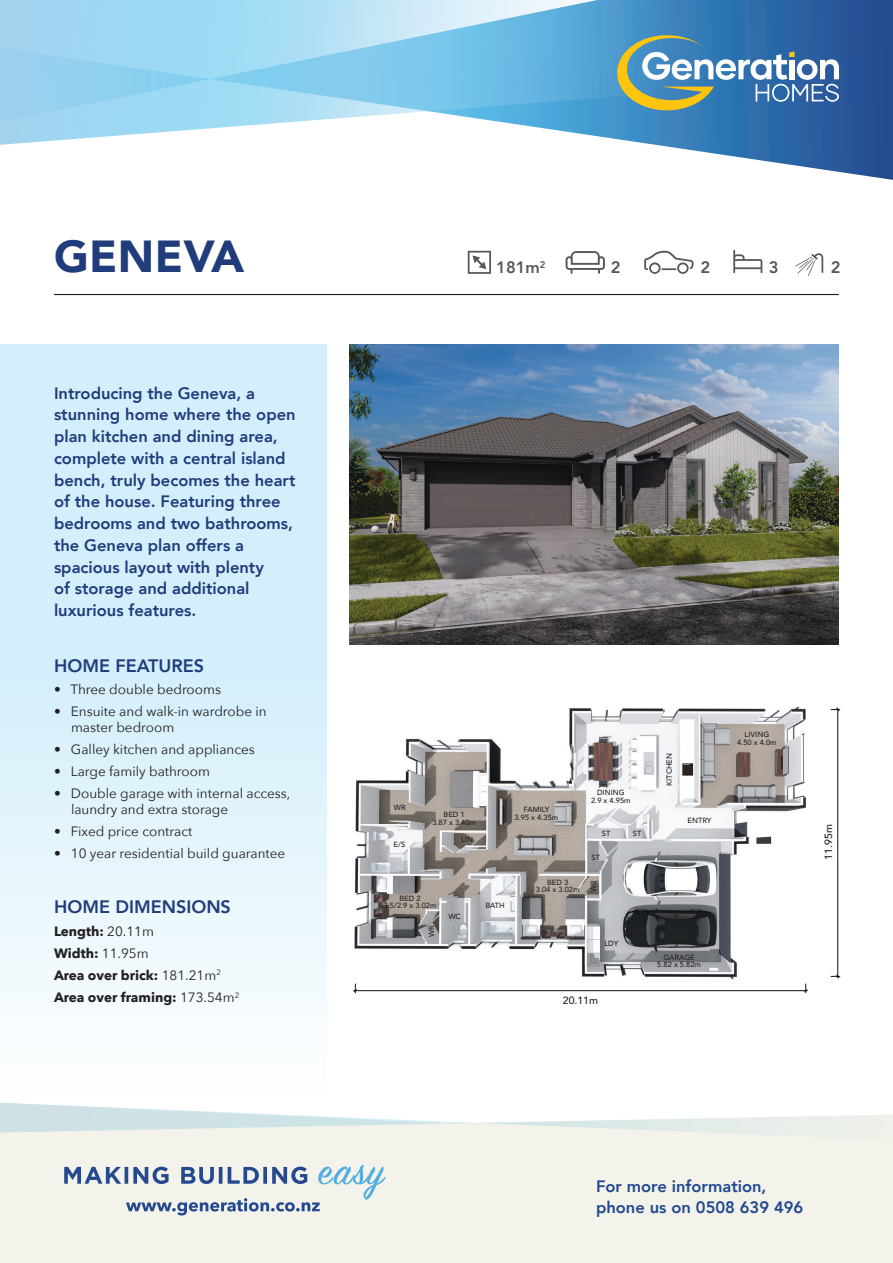
<style>
.page{position:relative;width:893px;height:1263px;background:#fff}
.page>*{position:absolute;margin:0;border:0;box-sizing:border-box;transform-origin:0 0}
.t1{font:900 44.7px "Avenir";letter-spacing:.01em;color:#213c7b}
.t2{font:800 18px "Avenir";color:#213c7b}
.t3{font:800 16.5px/21.8px "Avenir";color:#213c7b}
.t4{font:800 16.5px/21px "Avenir";color:#21488f}
.t5{font:800 16.5px "Avenir";color:#57585a}
.t6{font:13.5px/15.8px "Avenir Next";color:#231f20}
.t7{font:700 13.5px/22.2px "Avenir Next";color:#231f20}
.t8{font:500 10.5px "Avenir";color:#231f20}
.t9{font:500 7.5px/7.5px "Avenir";color:#231f20;text-align:center}
.s1{font-weight:400}
</style>
<div class="page">
<svg style="left:664px;top:146px;width:229px;height:34px"></svg>
<svg style="left:0;top:0;width:893px;height:146px"></svg>
<div style="left:0;top:1144px;width:893px;height:106px;background:#f3f3eb"></div>
<svg style="left:0;top:1102px;width:893px;height:42px"></svg>
<svg style="left:64px;top:1165px;width:321px;height:50px"></svg>
<div style="left:0;top:1250px;width:893px;height:13px;background:#f3f3eb"></div>
<div style="left:0;top:344px;width:326px;height:753px;background:linear-gradient(to bottom,#caebfa,#f6fbfe)"></div>
<svg style="left:468px;top:251px;width:23px;height:23px"></svg>
<svg style="left:733px;top:250px;width:29px;height:23px"></svg>
<svg style="left:795px;top:253px;width:28px;height:23px"></svg>
<svg style="left:644px;top:251px;width:50px;height:23px"></svg>
<svg style="left:566px;top:251px;width:39px;height:23px"></svg>
<img style="left:353px;top:706px;width:488px;height:288px">
<hr style="left:355px;top:990px;width:451px;height:1px;background:#0f1011">
<svg style="left:804px;top:984px;width:3px;height:9px"></svg>
<svg style="left:354px;top:984px;width:3px;height:9px"></svg>
<hr style="left:837px;top:709px;width:1px;height:267px;background:#0f1011">
<svg style="left:831px;top:975px;width:9px;height:3px"></svg>
<svg style="left:831px;top:708px;width:9px;height:3px"></svg>
<img style="left:350px;top:344px;width:489px;height:301px">
<svg style="left:617px;top:35px;width:222px;height:75px"></svg>
<hr style="left:54px;top:294px;width:785px;height:1px;background:#231f20">
<h1 class="t1" style="left:54px;top:218px;width:192px">GENEVA</h1>
<p class="t3" style="left:54px;top:382px;width:243px">Introducing the Geneva, a stunning home where the open plan kitchen and dining area, complete with a central island bench, truly becomes the heart of the house. Featuring three bedrooms and two bathrooms, the Geneva plan offers a spacious layout with plenty<br>of storage and additional luxurious features.</p>
<p class="t2" style="left:54px;top:651px;width:151px">HOME FEATURES</p>
<p class="t6" style="left:54px;top:680px;width:169px">• Three double bedrooms</p>
<p class="t6" style="left:71px;top:703px;width:197px;text-indent:-17px">• Ensuite and walk-in wardrobe in master bedroom</p>
<p class="t6" style="left:54px;top:740px;width:202px">• Galley kitchen and appliances</p>
<p class="t6" style="left:54px;top:763px;width:157px">• Large family bathroom</p>
<p class="t6" style="left:71px;top:785px;width:221px;text-indent:-17px">• Double garage with internal access, laundry and extra storage</p>
<p class="t6" style="left:54px;top:823px;width:140px">• Fixed price contract</p>
<p class="t6" style="left:54px;top:845px;width:233px">• 10 year residential build guarantee</p>
<p class="t2" style="left:54px;top:893px;width:178px">HOME DIMENSIONS</p>
<p class="t7" style="left:54px;top:919px;width:187px">Length: <span class="s1">20.11m<br></span>Width: <span class="s1">11.95m<br></span>Area over brick: <span class="s1">181.21m</span><sup>2<br></sup>Area over framing: <span class="s1">173.54m</span><sup>2</sup></p>
<p class="t5" style="left:496px;top:255px;width:51px">181m<sup>2</sup></p>
<p class="t5" style="left:611px;top:255px;width:11px">2</p>
<p class="t5" style="left:700px;top:255px;width:11px">2</p>
<p class="t5" style="left:769px;top:255px;width:11px">3</p>
<p class="t5" style="left:831px;top:255px;width:11px">2</p>
<p class="t9" style="left:394px;top:803px;width:13px">WR</p>
<p class="t9" style="left:394px;top:841px;width:13px">E/S</p>
<p class="t9" style="left:432px;top:810px;width:45px">BED 1<br>3.87 x 3.40m</p>
<p class="t9" style="left:461px;top:835px;width:13px">LIN</p>
<p class="t9" style="left:515px;top:805px;width:45px">FAMILY<br>3.95 x 4.35m</p>
<p class="t9" style="left:384px;top:894px;width:54px">BED 2<br>3.5/2.9 x 3.02m</p>
<p class="t9" style="left:427px;top:937px;width:13px;rotate:-90deg">WR</p>
<p class="t9" style="left:448px;top:912px;width:14px">WC</p>
<p class="t9" style="left:486px;top:901px;width:21px">BATH</p>
<p class="t9" style="left:536px;top:878px;width:45px">BED 3<br>3.04 x 3.02m</p>
<p class="t9" style="left:591px;top:789px;width:41px">DINING<br>2.9 x 4.95m</p>
<p class="t9" style="left:602px;top:829px;width:10px">ST</p>
<p class="t9" style="left:592px;top:853px;width:10px">ST</p>
<p class="t9" style="left:589px;top:892px;width:13px;rotate:-90deg">WR</p>
<p class="t9" style="left:633px;top:829px;width:10px">ST</p>
<p class="t9" style="left:604px;top:939px;width:16px">LDY</p>
<p class="t8" style="left:563px;top:991px;width:37px">20.11m</p>
<p class="t9" style="left:665px;top:786px;width:34px;rotate:-90deg">KITCHEN</p>
<p class="t9" style="left:688px;top:816px;width:25px">ENTRY</p>
<p class="t9" style="left:657px;top:953px;width:45px">GARAGE<br>5.82 x 5.82m</p>
<p class="t9" style="left:737px;top:730px;width:41px">LIVING<br>4.50 x 4.0m</p>
<p class="t8" style="left:819px;top:859px;width:37px;rotate:-90deg">11.95m</p>
<p class="t4" style="left:596px;top:1176px;width:209px">For more information, phone us on 0508 639 496</p>
</div>
